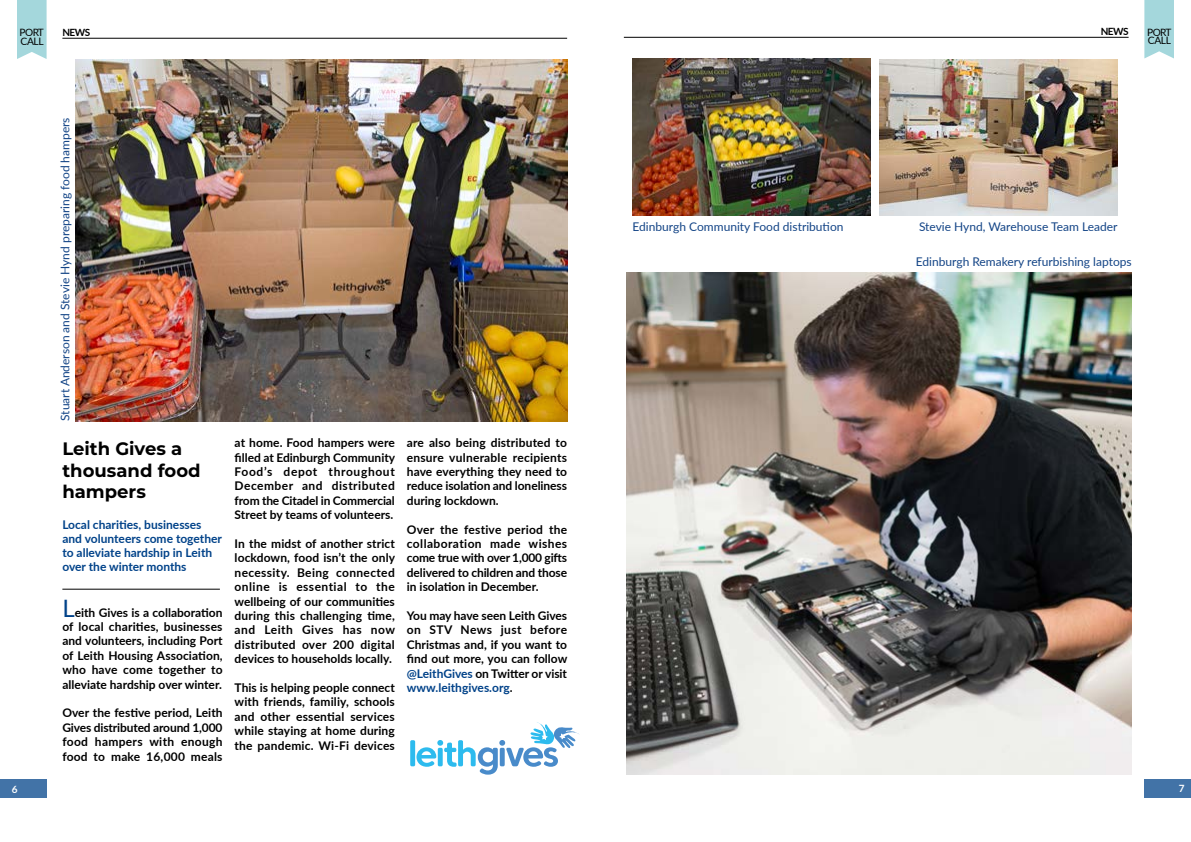
<style>
.page{position:relative;width:1191px;height:842px;background:#fff}
.page>*{position:absolute;margin:0;border:0;box-sizing:border-box;transform-origin:0 0}
.t1{font:700 18px/21.6px "Montserrat";color:#000}
.t2{font:700 12px/14.4px "Lato";color:#000;text-align:justify}
.t3{font:12px "Lato";color:#134486}
.t4{font:700 12px/14px "Lato";color:#004289}
.t5{font:10.2px "Lato";letter-spacing:-.04em;color:#000}
.t6{font:10.1px "Lato";letter-spacing:-.06em;color:#000}
.t7{font:700 10px "Lato";letter-spacing:-.05em;color:#000}
.t8{font:700 10px "Lato";color:#fff}
.s1{font-weight:400;font-size:24px;color:#004289}
.s2{color:#004289}
</style>
<div class="page">
<svg style="left:1144px;top:0;width:30px;height:58px;background:#aad9de"></svg>
<hr style="left:624px;top:37px;width:504px;height:1px;background:#000">
<div style="left:1144px;top:779px;width:47px;height:19px;background:#4273a7"></div>
<svg style="left:17px;top:0;width:30px;height:59px;background:#aad9de"></svg>
<div style="left:0;top:779px;width:47px;height:19px;background:#4273a7"></div>
<hr style="left:62px;top:38px;width:505px;height:1px;background:#000">
<img style="left:75px;top:59px;width:492px;height:362px">
<hr style="left:62px;top:589px;width:158px;height:1px;background:#000">
<img style="left:626px;top:272px;width:505px;height:502px">
<img style="left:632px;top:58px;width:238px;height:157px">
<img style="left:879px;top:59px;width:238px;height:157px">
<svg style="left:410px;top:722px;width:169px;height:53px"></svg>
<p class="t6" style="left:20px;top:26px;width:26px">PORT</p>
<p class="t5" style="left:20px;top:34px;width:25px">CALL</p>
<p class="t7" style="left:62px;top:25px;width:29px">NEWS</p>
<p class="t7" style="left:1100px;top:24px;width:29px">NEWS</p>
<p class="t6" style="left:1147px;top:25px;width:26px">PORT</p>
<p class="t5" style="left:1147px;top:33px;width:25px">CALL</p>
<p class="t8" style="left:12px;top:782px;width:7px">6</p>
<p class="t3" style="left:57px;top:421px;width:305px;rotate:-90deg">Stuart Anderson and Stevie Hynd preparing food hampers</p>
<h1 class="t1" style="left:62px;top:437px;width:140px">Leith Gives a thousand food hampers</h1>
<p class="t4" style="left:62px;top:517px;width:161px">Local charities, businesses and volunteers come together to alleviate hardship in Leith over the winter months</p>
<p class="t2" style="left:62px;top:604px;width:162px"><span class="s1">L</span>eith Gives is a collaboration of local charities, businesses and volunteers, including Port of Leith Housing Association, who have come together to alleviate hardship over winter.</p>
<p class="t2" style="left:62px;top:705px;width:162px">Over the festive period, Leith Gives distributed around 1,000 food hampers with enough food to make 16,000 meals</p>
<p class="t2" style="left:235px;top:435px;width:162px">at home. Food hampers were filled at Edinburgh Community Food’s depot throughout December and distributed from the Citadel in Commercial Street by teams of volunteers.</p>
<p class="t2" style="left:235px;top:536px;width:162px">In the midst of another strict lockdown, food isn’t the only necessity. Being connected online is essential to the wellbeing of our communities during this challenging time, and Leith Gives has now distributed over 200 digital devices to households locally.</p>
<p class="t2" style="left:235px;top:680px;width:162px">This is helping people connect with friends, familiy, schools and other essential services while staying at home during the pandemic. Wi-Fi devices</p>
<p class="t2" style="left:407px;top:435px;width:162px">are also being distributed to ensure vulnerable recipients have everything they need to reduce isolation and loneliness during lockdown.</p>
<p class="t2" style="left:407px;top:521px;width:162px">Over the festive period the collaboration made wishes come true with over 1,000 gifts delivered to children and those in isolation in December.</p>
<p class="t2" style="left:407px;top:608px;width:162px">You may have seen Leith Gives on STV News just before Christmas and, if you want to find out more, you can follow <span class="s2">@LeithGives</span> on Twitter or visit <span class="s2">www.leithgives.org</span>.</p>
<p class="t3" style="left:632px;top:218px;width:212px">Edinburgh Community Food distribution</p>
<p class="t3" style="left:919px;top:218px;width:200px">Stevie Hynd, Warehouse Team Leader</p>
<p class="t3" style="left:916px;top:253px;width:217px">Edinburgh Remakery refurbishing laptops</p>
<p class="t8" style="left:1178px;top:781px;width:7px">7</p>
</div>
